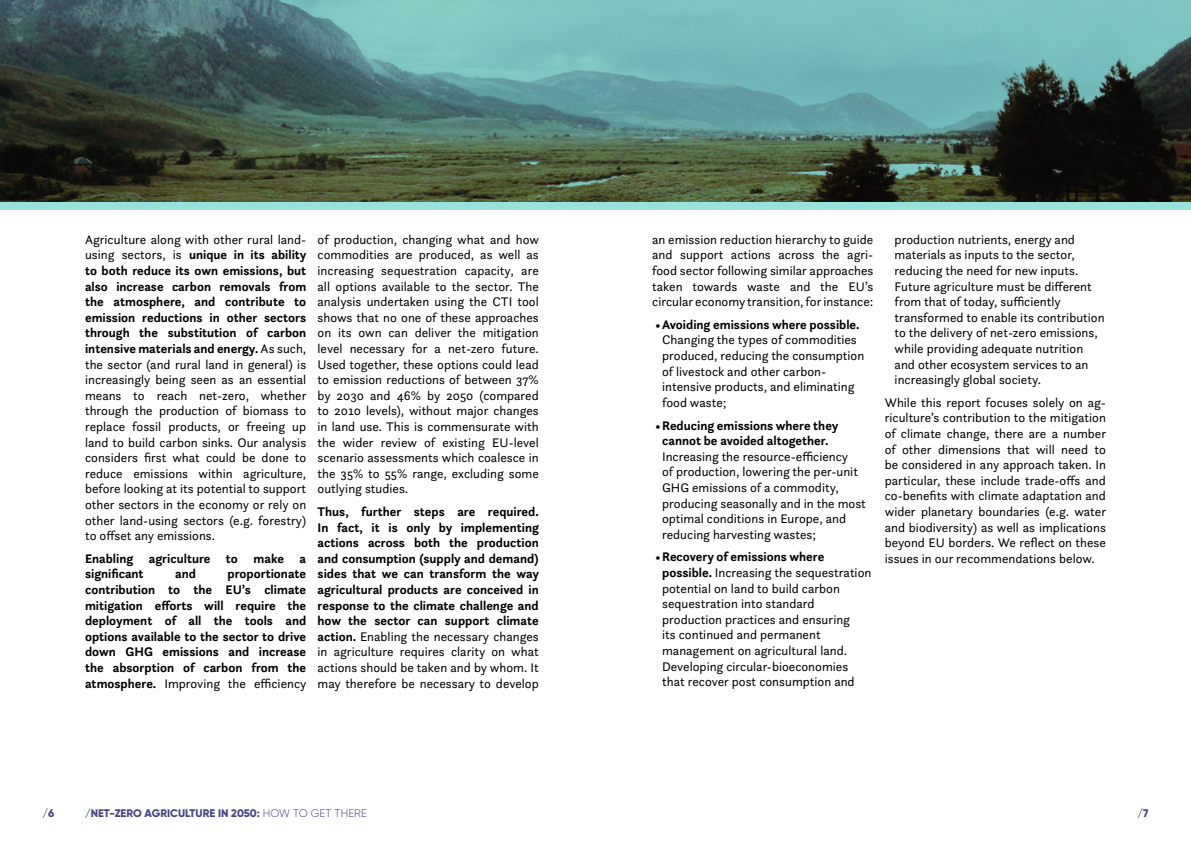
<style>
.page{position:relative;width:1191px;height:842px;background:#fff}
.page>*{position:absolute;margin:0;border:0;box-sizing:border-box;transform-origin:0 0}
.t1{font:13px/15.6px "Questa Sans";color:#000;text-align:justify}
.t2{font:700 13px/15.6px "Questa Sans";color:#000;text-align:justify}
.t3{font:800 11px "Gilroy";color:#464682}
.s1{font-weight:700}
.s2{font-weight:400}
.s3{font-weight:300}
</style>
<div class="page">
<svg style="left:0;top:0;width:1191px;height:210px"></svg>
<p class="t1" style="left:85px;top:231px;width:223px">Agriculture along with other rural land&shy;using sectors, is <span class="s1">unique in its ability to both reduce its own emissions, but also increase carbon removals from the atmosphere, and contribute to emission reductions in other sectors through the substitution of carbon intensive materials and energy.</span> As such, the sector (and rural land in general) is increasingly being seen as an essential means to reach net-zero, whether through the production of biomass to replace fossil products, or freeing up land to build carbon sinks. Our analysis considers first what could be done to reduce emissions within agriculture, before looking at its potential to support other sectors in the economy or rely on other land-using sectors (e.g. forestry) to offset any emissions.</p>
<p class="t2" style="left:85px;top:550px;width:223px">Enabling agriculture to make a significant</p>
<p class="t2" style="left:175px;top:566px;width:22px">and</p>
<p class="t2" style="left:85px;top:566px;width:223px;text-indent:142px">proportionate contribution to the EU’s climate mitigation efforts will require the deployment of all the tools and options available to the sector to drive down GHG emissions and increase the absorption of carbon from the atmosphere. <span class="s2">Improving the efficiency</span></p>
<p class="t1" style="left:317px;top:231px;width:223px">of production, changing what and how commodities are produced, as well as increasing sequestration capacity, are all options available to the sector. The analysis undertaken using the CTI tool shows that no one of these approaches on its own can deliver the mitigation level necessary for a net-zero future.<br>Used together, these options could lead to emission reductions of between 37% by 2030 and 46% by 2050 (compared to 2010 levels), without major changes in land use. This is commensurate with the wider review of existing EU-level scenario assessments which coalesce in the 35% to 55% range, excluding some outlying studies.</p>
<p class="t2" style="left:317px;top:504px;width:223px">Thus, further steps are required.<br>In fact, it is only by implementing actions across both the production and consumption (supply and demand) sides that we can transform the way agricultural products are conceived in response to the climate challenge and how the sector can support climate action. <span class="s2">Enabling the necessary changes in agriculture requires clarity on what actions should be taken and by whom. It may therefore be necessary to develop</span></p>
<p class="t1" style="left:652px;top:231px;width:223px">an emission reduction hierarchy to guide and support actions across the agri&shy;food sector following similar approaches taken towards waste and the EU’s circular economy transition, for instance:</p>
<p class="t1" style="left:662px;top:316px;width:204px;text-align:left;text-indent:-7px">•<span class="s1">Avoiding emissions where possible.<br></span>Changing the types of commodities produced, reducing the consumption of livestock and other carbon&shy;intensive products, and eliminating food waste;</p>
<p class="t2" style="left:655px;top:417px;width:185px;text-align:center"><span class="s2">•</span>Reducing emissions where they cannot be avoided altogether.</p>
<p class="t1" style="left:662px;top:448px;width:205px;text-align:left">Increasing the resource-efficiency<br>of production, lowering the per-unit GHG emissions of a commodity, producing seasonally and in the most optimal conditions in Europe, and reducing harvesting wastes;</p>
<p class="t1" style="left:662px;top:549px;width:211px;text-align:left;text-indent:-7px">•<span class="s1">Recovery of emissions where possible.</span> Increasing the sequestration potential on land to build carbon sequestration into standard production practices and ensuring<br>its continued and permanent management on agricultural land.<br>Developing circular-bioeconomies that recover post consumption and</p>
<p class="t1" style="left:894px;top:231px;width:211px;text-align:left">production nutrients, energy and materials as inputs to the sector, reducing the need for new inputs.<br>Future agriculture must be different from that of today, sufficiently transformed to enable its contribution to the delivery of net-zero emissions, while providing adequate nutrition and other ecosystem services to an increasingly global society.</p>
<p class="t1" style="left:884px;top:394px;width:223px">While this report focuses solely on ag&shy;riculture’s contribution to the mitigation of climate change, there are a number of other dimensions that will need to be considered in any approach taken. In particular, these include trade-offs and co-benefits with climate adaptation and wider planetary boundaries (e.g. water and biodiversity) as well as implications beyond EU borders. We reflect on these issues in our recommendations below.</p>
<p class="t3" style="left:43px;top:806px;width:13px">/6</p>
<p class="t3" style="left:85px;top:806px;width:283px">/NET-ZERO AGRICULTURE IN 2050: <span class="s3">HOW TO GET THERE</span></p>
<p class="t3" style="left:1137px;top:806px;width:13px">/7</p>
</div>
